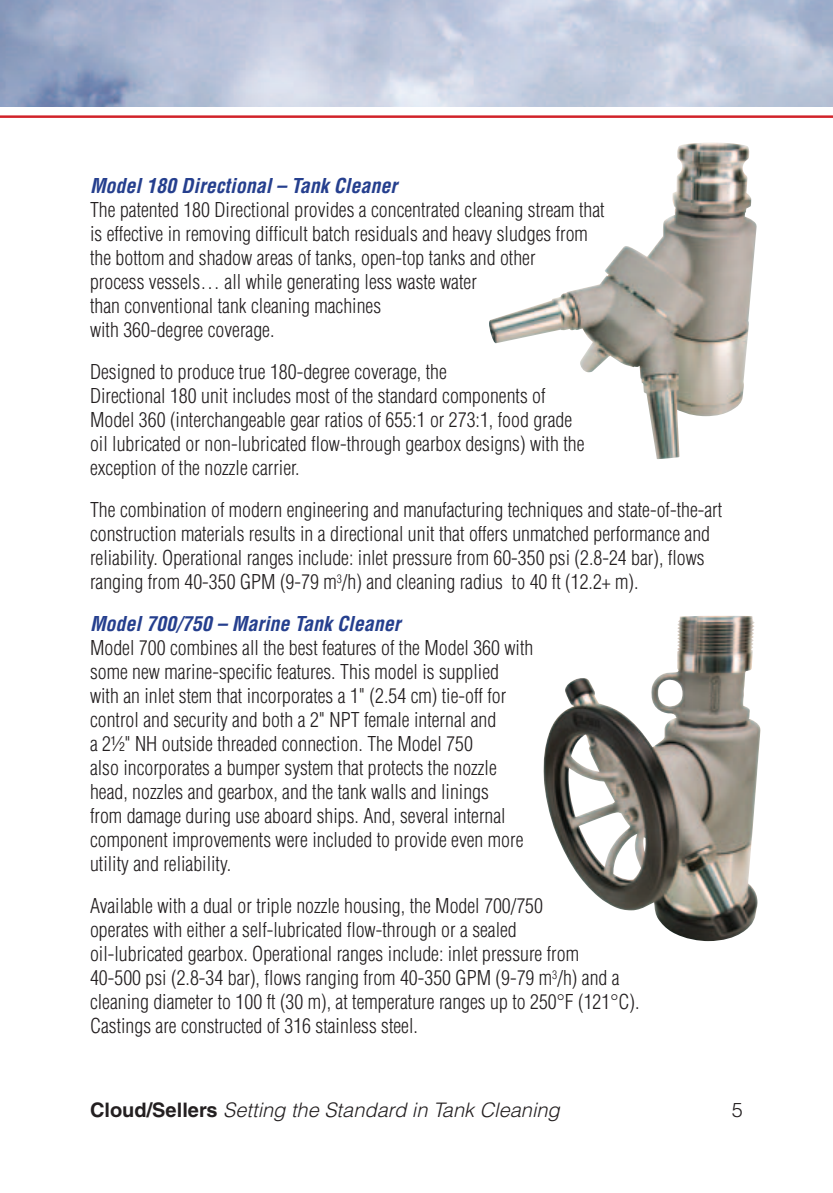
<style>
.page{position:relative;width:833px;height:1193px;background:#fff}
.page>*{position:absolute;margin:0;border:0;box-sizing:border-box;transform-origin:0 0}
.t1{font:300 condensed 20px/24px "Helvetica LT Std";color:#231f20}
.t2{font:italic 300 20px "Helvetica LT Std";color:#231f20}
.t3{font:300 20px "Helvetica LT Std";color:#231f20}
.s1{font-weight:700;font-style:italic;color:#253f8e}
.s2{font-weight:700;font-style:normal}
</style>
<div class="page">
<img style="left:0;top:0;width:832px;height:107px">
<hr style="left:0;top:115px;width:832px;height:3px;background:#d1232a">
<img style="left:489px;top:142px;width:267px;height:317px">
<img style="left:543px;top:616px;width:217px;height:325px">
<p class="t1" style="left:90px;top:174px;width:516px"><span class="s1">Model 180 Directional – Tank Cleaner<br></span>The patented 180 Directional provides a concentrated cleaning stream that is effective in removing difficult batch residuals and heavy sludges from the bottom and shadow areas of tanks, open-top tanks and other<br>process vessels… all while generating less waste water<br>than conventional tank cleaning machines<br>with 360-degree coverage.</p>
<p class="t1" style="left:90px;top:360px;width:496px">Designed to produce true 180-degree coverage, the<br>Directional 180 unit includes most of the standard components of Model 360 (interchangeable gear ratios of 655:1 or 273:1, food grade oil lubricated or non-lubricated flow-through gearbox designs) with the exception of the nozzle carrier.</p>
<p class="t1" style="left:90px;top:498px;width:633px">The combination of modern engineering and manufacturing techniques and state-of-the-art construction materials results in a directional unit that offers unmatched performance and reliability. Operational ranges include: inlet pressure from 60-350 psi (2.8-24 bar), flows ranging from 40-350 GPM (9-79 m<sup>3</sup>/h) and cleaning radius to 40 ft (12.2+ m).</p>
<p class="t1" style="left:90px;top:612px;width:445px"><span class="s1">Model 700/750 – Marine Tank Cleaner<br></span>Model 700 combines all the best features of the Model 360 with some new marine-specific features. This model is supplied<br>with an inlet stem that incorporates a 1" (2.54 cm) tie-off for control and security and both a 2" NPT female internal and<br>a 2½" NH outside threaded connection. The Model 750<br>also incorporates a bumper system that protects the nozzle head, nozzles and gearbox, and the tank walls and linings<br>from damage during use aboard ships. And, several internal component improvements were included to provide even more utility and reliability.</p>
<p class="t1" style="left:90px;top:894px;width:551px">Available with a dual or triple nozzle housing, the Model 700/750<br>operates with either a self-lubricated flow-through or a sealed<br>oil-lubricated gearbox. Operational ranges include: inlet pressure from<br>40-500 psi (2.8-34 bar), flows ranging from 40-350 GPM (9-79 m<sup>3</sup>/h) and a cleaning diameter to 100 ft (30 m), at temperature ranges up to 250°F (121°C).<br>Castings are constructed of 316 stainless steel.</p>
<p class="t2" style="left:90px;top:1097px;width:471px"><span class="s2">Cloud/Sellers</span> Setting the Standard in Tank Cleaning</p>
<p class="t3" style="left:731px;top:1097px;width:13px">5</p>
</div>
